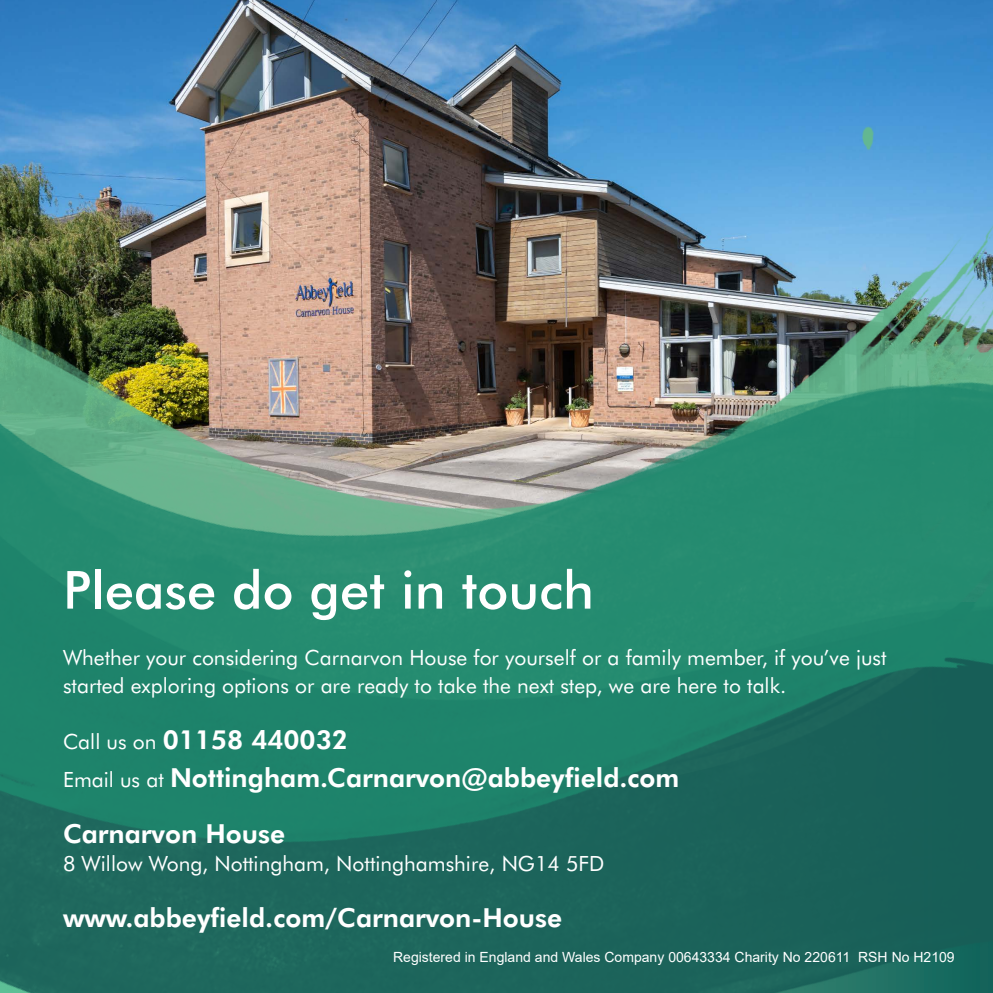
<style>
.page{position:relative;width:993px;height:993px;background:#fff}
.page>*{position:absolute;margin:0;border:0;box-sizing:border-box;transform-origin:0 0}
.HEADER_143{font:500 52.5px "Futura BT";color:#fff}
.HEADER_143-2{font:700 26.25px "Futura BT";color:#fff}
.HEADER_143-3{font:21px/28px "Futura BT";color:#fff}
.t1{font:14px "Arial";color:#fff}
.s1{font-weight:400;font-size:21px}
</style>
<div class="page">
<img style="left:0;top:5px;width:992px;height:987px">
<p class="HEADER_143" style="left:63px;top:556px;width:532px">Please do get in touch</p>
<p class="HEADER_143-3" style="left:63px;top:642px;width:824px">Whether your considering Carnarvon House for yourself or a family member, if you’ve just started exploring options or are ready to take the next step, we are here to talk.</p>
<p class="HEADER_143-2" style="left:63px;top:722px;width:286px"><span class="s1">Call us on</span> 01158 440032</p>
<p class="HEADER_143-2" style="left:63px;top:760px;width:617px"><span class="s1">Email us at</span> Nottingham.Carnarvon@abbeyfield.com</p>
<p class="HEADER_143-2" style="left:63px;top:816px;width:223px">Carnarvon House</p>
<p class="HEADER_143-3" style="left:63px;top:848px;width:542px">8 Willow Wong, Nottingham, Nottinghamshire, NG14 5FD</p>
<p class="HEADER_143-2" style="left:63px;top:900px;width:500px">www.abbeyfield.com/Carnarvon-House</p>
<p class="t1" style="left:393px;top:947px;width:563px">Registered in England and Wales Company 00643334 Charity No 220611 RSH No H2109</p>
</div>
